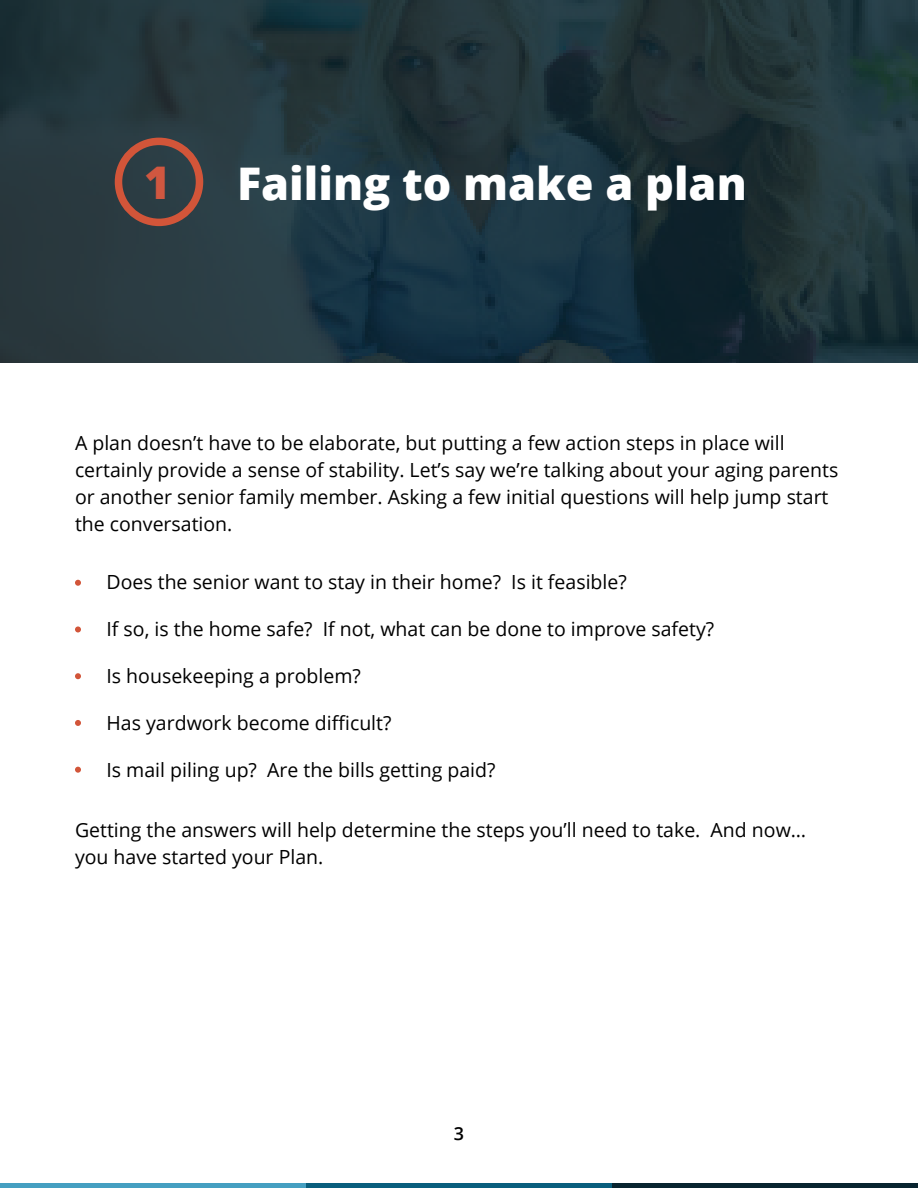
<style>
.page{position:relative;width:918px;height:1188px;background:#fff}
.page>*{position:absolute;margin:0;border:0;box-sizing:border-box;transform-origin:0 0}
.t1{font:800 45px "Open Sans";color:#fff}
.t2{font:800 45px "Open Sans";color:#d05740}
.t3{font:19.5px/27px "Open Sans";color:#000}
.t4{font:600 18px "Open Sans";color:#000}
</style>
<div class="page">
<hr style="left:0;top:1184px;width:306px;height:4px;background:#459fc1">
<hr style="left:306px;top:1184px;width:306px;height:4px;background:#095e7d">
<hr style="left:612px;top:1184px;width:306px;height:4px;background:#08242f">
<img style="left:1px;top:1px;width:917px;height:362px">
<div style="left:115px;top:138px;width:88px;height:88px;border:8px solid #d25539;border-radius:50%"></div>
<svg style="left:75px;top:580px;width:6px;height:6px"></svg>
<svg style="left:75px;top:626px;width:6px;height:6px"></svg>
<svg style="left:75px;top:673px;width:6px;height:6px"></svg>
<svg style="left:75px;top:720px;width:6px;height:6px"></svg>
<svg style="left:75px;top:767px;width:6px;height:6px"></svg>
<p class="t2" style="left:144px;top:149px;width:28px">1</p>
<p class="t1" style="left:237px;top:150px;width:511px">Failing to make a plan</p>
<p class="t3" style="left:75px;top:429px;width:765px">A plan doesn’t have to be elaborate, but putting a few action steps in place will certainly provide a sense of stability. Let’s say we’re talking about your aging parents or another senior family member. Asking a few initial questions will help jump start the conversation.</p>
<p class="t3" style="left:106px;top:568px;width:522px">Does the senior want to stay in their home? Is it feasible?</p>
<p class="t3" style="left:106px;top:615px;width:609px">If so, is the home safe? If not, what can be done to improve safety?</p>
<p class="t3" style="left:106px;top:662px;width:256px">Is housekeeping a problem?</p>
<p class="t3" style="left:106px;top:709px;width:286px">Has yardwork become difficult?</p>
<p class="t3" style="left:106px;top:756px;width:391px">Is mail piling up? Are the bills getting paid?</p>
<p class="t3" style="left:75px;top:815px;width:733px">Getting the answers will help determine the steps you’ll need to take. And now… you have started your Plan.</p>
<p class="t4" style="left:454px;top:1121px;width:12px">3</p>
</div>
